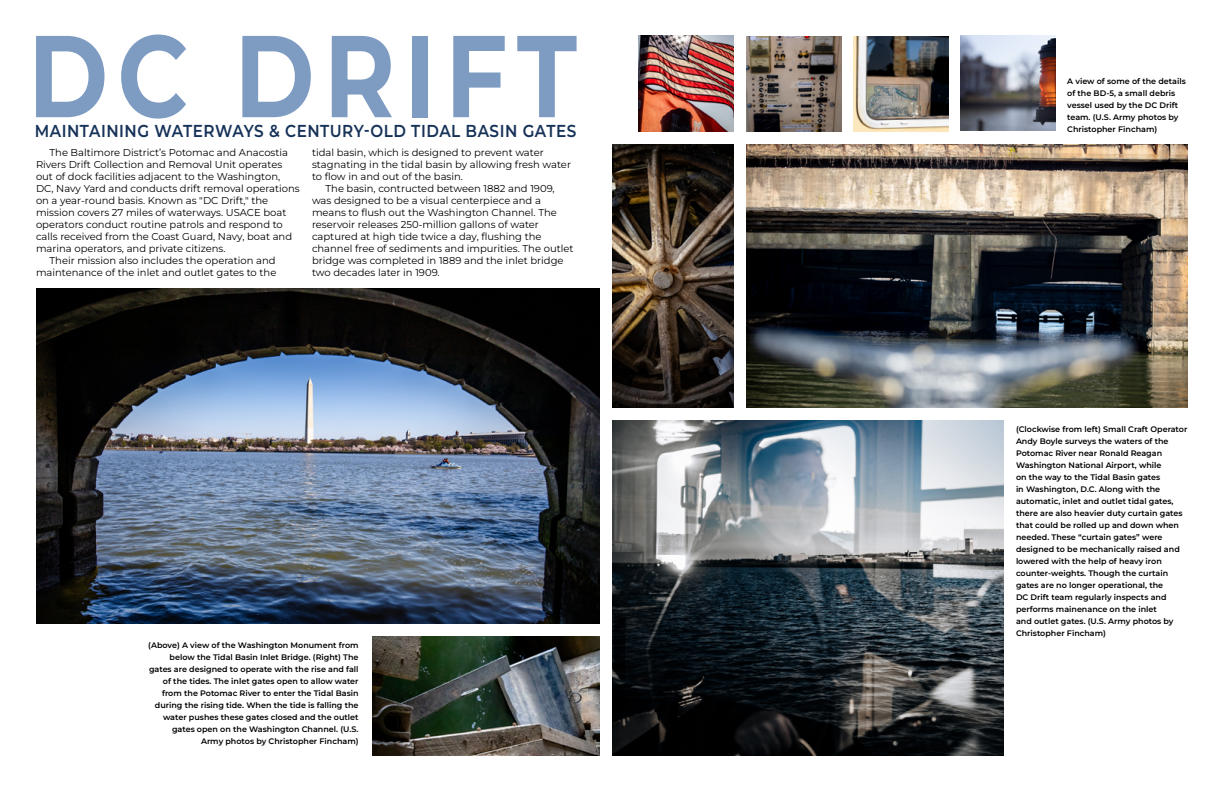
<style>
.page{position:relative;width:1224px;height:792px;background:#fff}
.page>*{position:absolute;margin:0;border:0;box-sizing:border-box;transform-origin:0 0}
.t1{font:700 116.2px "Montserrat";letter-spacing:.095em;color:#7e9bc2;scale:.84 1}
.t2{font:600 17.3px "Montserrat";letter-spacing:.035em;color:#163258;scale:.88 1}
.BODY_TEXT{font:10px/12px "Montserrat";color:#000}
.CUTLINE{font:600 8px/12px "Montserrat";color:#000}
</style>
<div class="page">
<img style="left:36px;top:288px;width:563px;height:336px">
<img style="left:612px;top:144px;width:122px;height:264px">
<img style="left:746px;top:144px;width:442px;height:264px">
<img style="left:612px;top:420px;width:392px;height:336px">
<img style="left:372px;top:636px;width:227px;height:120px">
<img style="left:639px;top:36px;width:95px;height:95px">
<img style="left:746px;top:36px;width:95px;height:95px">
<img style="left:853px;top:36px;width:95px;height:95px">
<img style="left:960px;top:36px;width:95px;height:95px">
<p class="t1" style="left:28px;top:-1px;width:655px">DC DRIFT</p>
<p class="t2" style="left:35px;top:119px;width:617px">MAINTAINING WATERWAYS &amp; CENTURY-OLD TIDAL BASIN GATES</p>
<p class="BODY_TEXT" style="left:36px;top:146px;width:265px;text-indent:14px">The Baltimore District’s Potomac and Anacostia Rivers Drift Collection and Removal Unit operates out of dock facilities adjacent to the Washington, DC, Navy Yard and conducts drift removal operations on a year-round basis. Known as "DC Drift," the mission covers 27 miles of waterways. USACE boat operators conduct routine patrols and respond to calls received from the Coast Guard, Navy, boat and marina operators, and private citizens.</p>
<p class="BODY_TEXT" style="left:36px;top:254px;width:242px;text-align:right">Their mission also includes the operation and maintenance of the inlet and outlet gates to the</p>
<p class="BODY_TEXT" style="left:312px;top:146px;width:261px">tidal basin, which is designed to prevent water stagnating in the tidal basin by allowing fresh water to flow in and out of the basin.</p>
<p class="BODY_TEXT" style="left:312px;top:182px;width:263px;text-indent:14px">The basin, contructed between 1882 and 1909, was designed to be a visual centerpiece and a means to flush out the Washington Channel. The reservoir releases 250-million gallons of water captured at high tide twice a day, flushing the channel free of sediments and impurities. The outlet bridge was completed in 1889 and the inlet bridge two decades later in 1909.</p>
<p class="CUTLINE" style="left:148px;top:639px;width:212px;text-align:right">(Above) A view of the Washington Monument from below the Tidal Basin Inlet Bridge. (Right) The gates are designed to operate with the rise and fall of the tides. The inlet gates open to allow water from the Potomac River to enter the Tidal Basin during the rising tide. When the tide is falling the water pushes these gates closed and the outlet gates open on the Washington Channel. (U.S.<br>Army photos by Christopher Fincham)</p>
<p class="CUTLINE" style="left:1067px;top:75px;width:120px">A view of some of the details of the BD-5, a small debris vessel used by the DC Drift team. (U.S. Army photos by<br>Christopher Fincham)</p>
<p class="CUTLINE" style="left:1016px;top:423px;width:173px">(Clockwise from left) Small Craft Operator Andy Boyle surveys the waters of the Potomac River near Ronald Reagan Washington National Airport, while<br>on the way to the Tidal Basin gates<br>in Washington, D.C. Along with the automatic, inlet and outlet tidal gates, there are also heavier duty curtain gates that could be rolled up and down when needed. These “curtain gates” were designed to be mechanically raised and lowered with the help of heavy iron counter-weights. Though the curtain gates are no longer operational, the<br>DC Drift team regularly inspects and performs mainenance on the inlet<br>and outlet gates. (U.S. Army photos by Christopher Fincham)</p>
</div>
